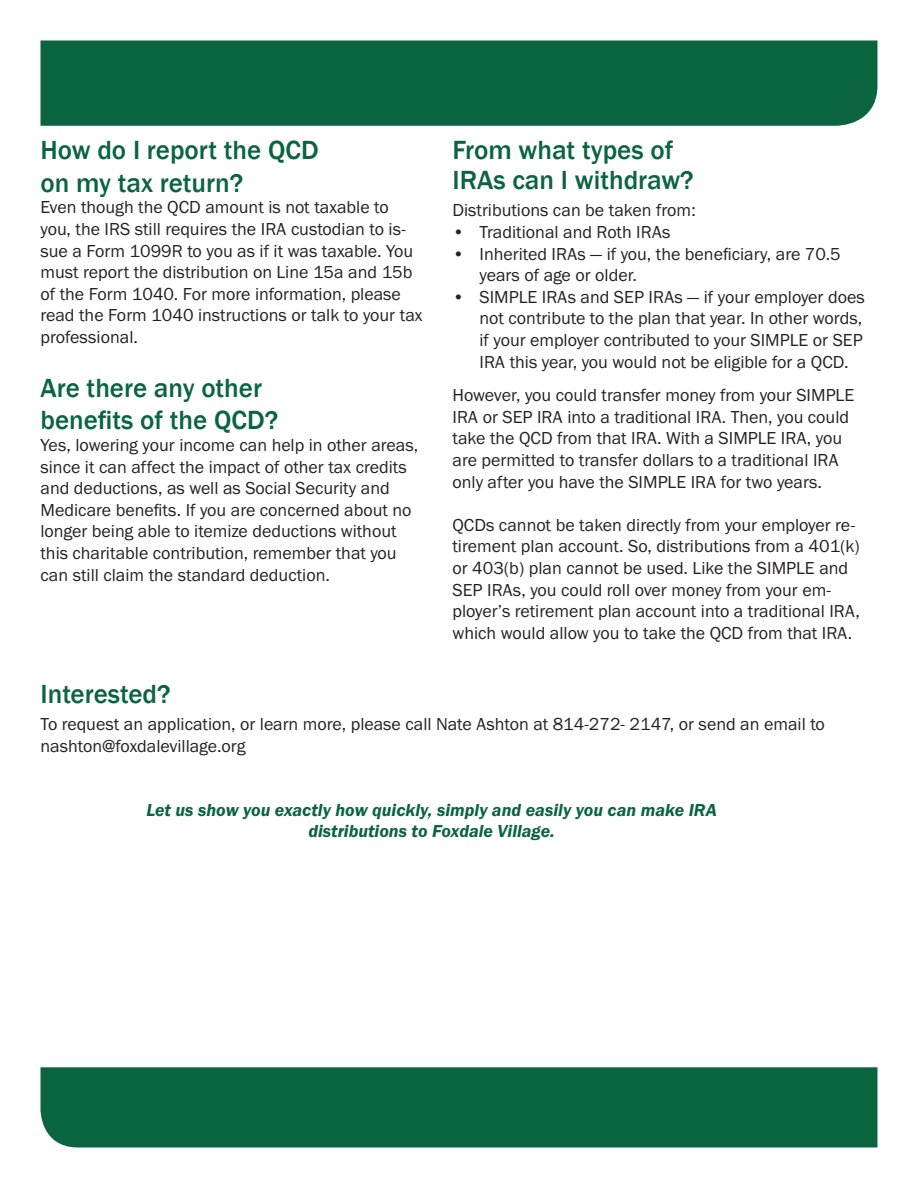
<style>
.page{position:relative;width:918px;height:1188px;background:#fff}
.page>*{position:absolute;margin:0;border:0;box-sizing:border-box;transform-origin:0 0}
.t1{font:500 27px/32.4px "Franklin Gothic";color:#0b6440}
.t2{font:18px/21.6px "Franklin Gothic URW Boo";color:#252122}
.t3{font:18px/21.6px "Franklin Gothic URW Dem Ita";color:#0b6440;text-align:center}
</style>
<div class="page">
<div style="left:40px;top:40px;width:838px;height:86px;background:#0b6440"></div>
<div style="left:40px;top:1067px;width:838px;height:81px;background:#0b6440"></div>
<p class="t1" style="left:40px;top:134px;width:280px">How do I report the QCD on my tax return?</p>
<p class="t2" style="left:40px;top:196px;width:384px">Even though the QCD amount is not taxable to you, the IRS still requires the IRA custodian to is&shy;sue a Form 1099R to you as if it was taxable. You must report the distribution on Line 15a and 15b of the Form 1040. For more information, please read the Form 1040 instructions or talk to your tax professional.</p>
<p class="t1" style="left:40px;top:372px;width:239px">Are there any other benefits of the QCD?</p>
<p class="t2" style="left:40px;top:434px;width:379px">Yes, lowering your income can help in other areas, since it can affect the impact of other tax credits and deductions, as well as Social Security and Medicare benefits. If you are concerned about no longer being able to itemize deductions without this charitable contribution, remember that you can still claim the standard deduction.</p>
<p class="t1" style="left:453px;top:136px;width:243px;line-height:30px">From what types of<br>IRAs can I withdraw?</p>
<p class="t2" style="left:453px;top:199px;width:245px">Distributions can be taken from:</p>
<p class="t2" style="left:453px;top:221px;width:219px">• Traditional and Roth IRAs</p>
<p class="t2" style="left:480px;top:242px;width:363px;text-indent:-27px">• Inherited IRAs — if you, the beneficiary, are 70.5 years of age or older.</p>
<p class="t2" style="left:480px;top:286px;width:387px;text-indent:-27px">• SIMPLE IRAs and SEP IRAs — if your employer does not contribute to the plan that year. In other words, if your employer contributed to your SIMPLE or SEP IRA this year, you would not be eligible for a QCD.</p>
<p class="t2" style="left:453px;top:384px;width:403px">However, you could transfer money from your SIMPLE IRA or SEP IRA into a traditional IRA. Then, you could take the QCD from that IRA. With a SIMPLE IRA, you are permitted to transfer dollars to a traditional IRA only after you have the SIMPLE IRA for two years.</p>
<p class="t2" style="left:453px;top:514px;width:409px">QCDs cannot be taken directly from your employer re&shy;tirement plan account. So, distributions from a 401(k) or 403(b) plan cannot be used. Like the SIMPLE and SEP IRAs, you could roll over money from your em&shy;ployer’s retirement plan account into a traditional IRA, which would allow you to take the QCD from that IRA.</p>
<p class="t1" style="left:40px;top:678px;width:132px">Interested?</p>
<p class="t2" style="left:40px;top:713px;width:786px">To request an application, or learn more, please call Nate Ashton at 814-272- 2147, or send an email to nashton@foxdalevillage.org</p>
<p class="t3" style="left:146px;top:798px;width:572px">Let us show you exactly how quickly, simply and easily you can make IRA distributions to Foxdale Village.</p>
</div>
